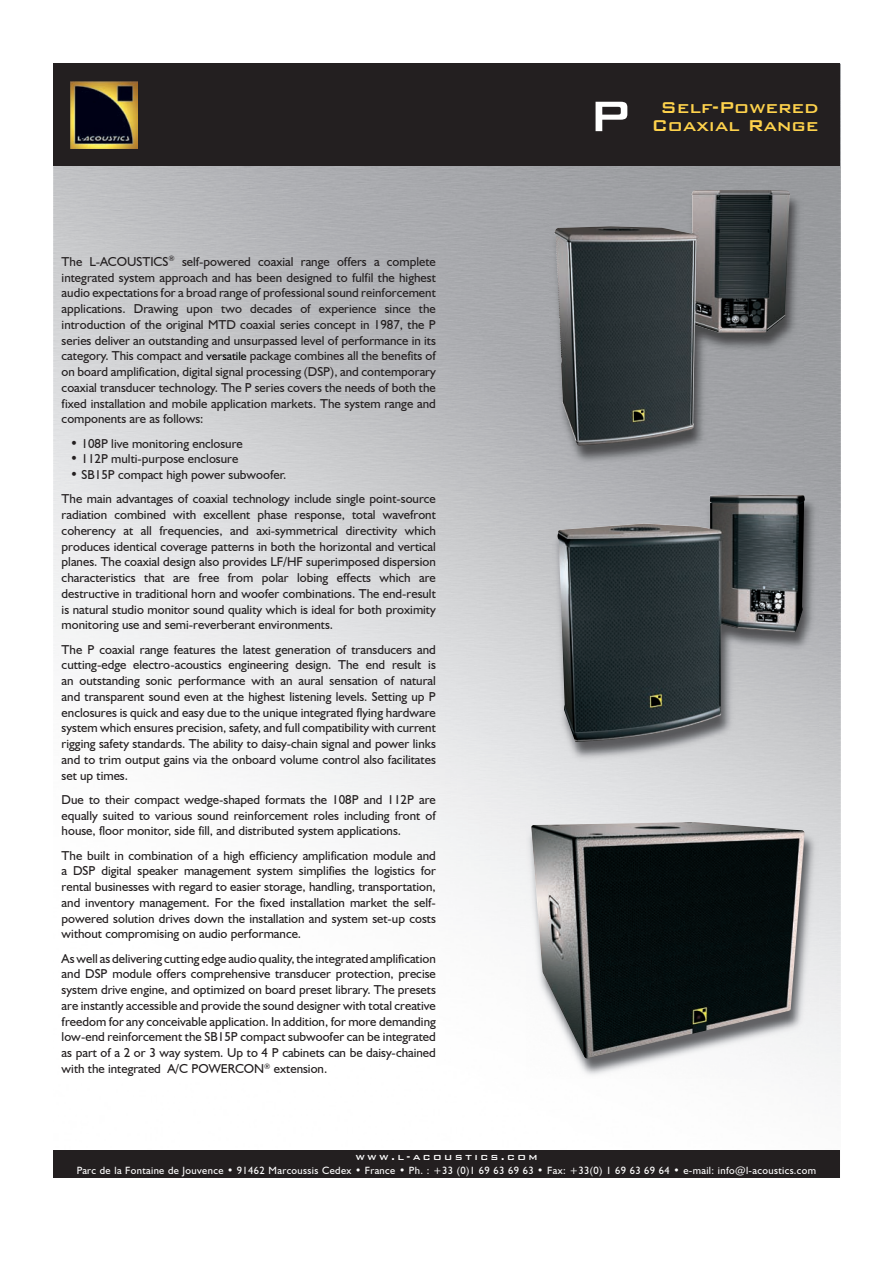
<style>
.page{position:relative;width:893px;height:1263px;background:#fff}
.page>*{position:absolute;margin:0;border:0;box-sizing:border-box;transform-origin:0 0}
.t1{font:500 57px "Bank Gothic BT";color:#fff}
.t2{font:500 21px/18px "Bank Gothic BT";letter-spacing:-.01em;color:#fed24c;text-align:center}
.t3{font:12.9px/15.8px "Humanist 521 BT";color:#231f20;text-align:justify}
.t4{font:500 12px "Bank Gothic BT";letter-spacing:.2em;color:#fff}
.t5{font:10.5px "Humanist 521 BT";letter-spacing:.035em;color:#fff}
.s1{font-size:12px;color:#000}
.s2{font-size:13.5px}
</style>
<div class="page">
<div style="left:53px;top:1150px;width:787px;height:28px;background:#231f20"></div>
<div style="left:53px;top:64px;width:787px;height:102px;background:#231f20"></div>
<img style="left:71px;top:81px;width:66px;height:67px">
<img style="left:550px;top:190px;width:254px;height:276px">
<img style="left:554px;top:190px;width:236px;height:256px">
<img style="left:552px;top:495px;width:267px;height:267px">
<img style="left:557px;top:495px;width:248px;height:247px">
<img style="left:526px;top:822px;width:292px;height:256px">
<img style="left:531px;top:822px;width:274px;height:237px">
<p class="t3" style="left:62px;top:253px;width:376px">The L-ACOUSTICS<sup>®</sup> self-powered coaxial range offers a complete integrated system approach and has been designed to fulfil the highest audio expectations for a broad range of professional sound reinforcement applications. Drawing upon two decades of experience since the introduction of the original MTD coaxial series concept in 1987, the P series deliver an outstanding and unsurpassed level of performance in its category. This compact and <span class="s1">versatile</span> package combines all the benefits of on board amplification, digital signal processing (DSP), and contemporary coaxial transducer technology. The P series covers the needs of both the fixed installation and mobile application markets. The system range and components are as follows:</p>
<p class="t3" style="left:70px;top:435px;width:174px"><span class="s2">•</span> 108P live monitoring enclosure</p>
<p class="t3" style="left:70px;top:451px;width:170px"><span class="s2">•</span> 112P multi-purpose enclosure</p>
<p class="t3" style="left:62px;top:462px;width:376px;line-height:24.3px;text-indent:9px"><span class="s2">•</span> SB15P compact high power subwoofer.<br>The main advantages of coaxial technology include single point-source</p>
<p class="t3" style="left:62px;top:506px;width:376px">radiation combined with excellent phase response, total wavefront coherency at all frequencies, and axi-symmetrical directivity which produces identical coverage patterns in both the horizontal and vertical planes. The coaxial design also provides LF/HF superimposed dispersion characteristics that are free from polar lobing effects which are destructive in traditional horn and woofer combinations. The end-result is natural studio monitor sound quality which is ideal for both proximity monitoring use and semi-reverberant environments.</p>
<p class="t3" style="left:62px;top:641px;width:376px">The P coaxial range features the latest generation of transducers and cutting-edge electro-acoustics engineering design. The end result is an outstanding sonic performance with an aural sensation of natural and transparent sound even at the highest listening levels. Setting up P enclosures is quick and easy due to the unique integrated flying hardware system which ensures precision, safety, and full compatibility with current rigging safety standards. The ability to daisy-chain signal and power links and to trim output gains via the onboard volume control also facilitates set up times.</p>
<p class="t3" style="left:62px;top:791px;width:376px">Due to their compact wedge-shaped formats the 108P and 112P are equally suited to various sound reinforcement roles including front of house, floor monitor, side fill, and distributed system applications.</p>
<p class="t3" style="left:62px;top:847px;width:376px">The built in combination of a high efficiency amplification module and a DSP digital speaker management system simplifies the logistics for rental businesses with regard to easier storage, handling, transportation, and inventory management. For the fixed installation market the self&shy;powered solution drives down the installation and system set-up costs without compromising on audio performance.</p>
<p class="t3" style="left:62px;top:950px;width:376px">As well as delivering cutting edge audio quality, the integrated amplification and DSP module offers comprehensive transducer protection, precise system drive engine, and optimized on board preset library. The presets are instantly accessible and provide the sound designer with total creative freedom for any conceivable application. In addition, for more demanding low-end reinforcement the SB15P compact subwoofer can be integrated as part of a 2 or 3 way system. Up to 4 P cabinets can be daisy-chained with the integrated A/C POWERCON<sup>®</sup> extension.</p>
<h1 class="t1" style="left:588px;top:85px;width:44px">P</h1>
<h2 class="t2" style="left:651px;top:98px;width:169px">Self-Powered<br>Coaxial Range</h2>
<p class="t4" style="left:355px;top:1150px;width:184px">www.l-acoustics.com</p>
<p class="t5" style="left:77px;top:1163px;width:741px">Parc de la Fontaine de Jouvence • 91462 Marcoussis Cedex • France • Ph. : +33 (0)1 69 63 69 63 • Fax: +33(0) 1 69 63 69 64 • e-mail: info@l-acoustics.com</p>
</div>
